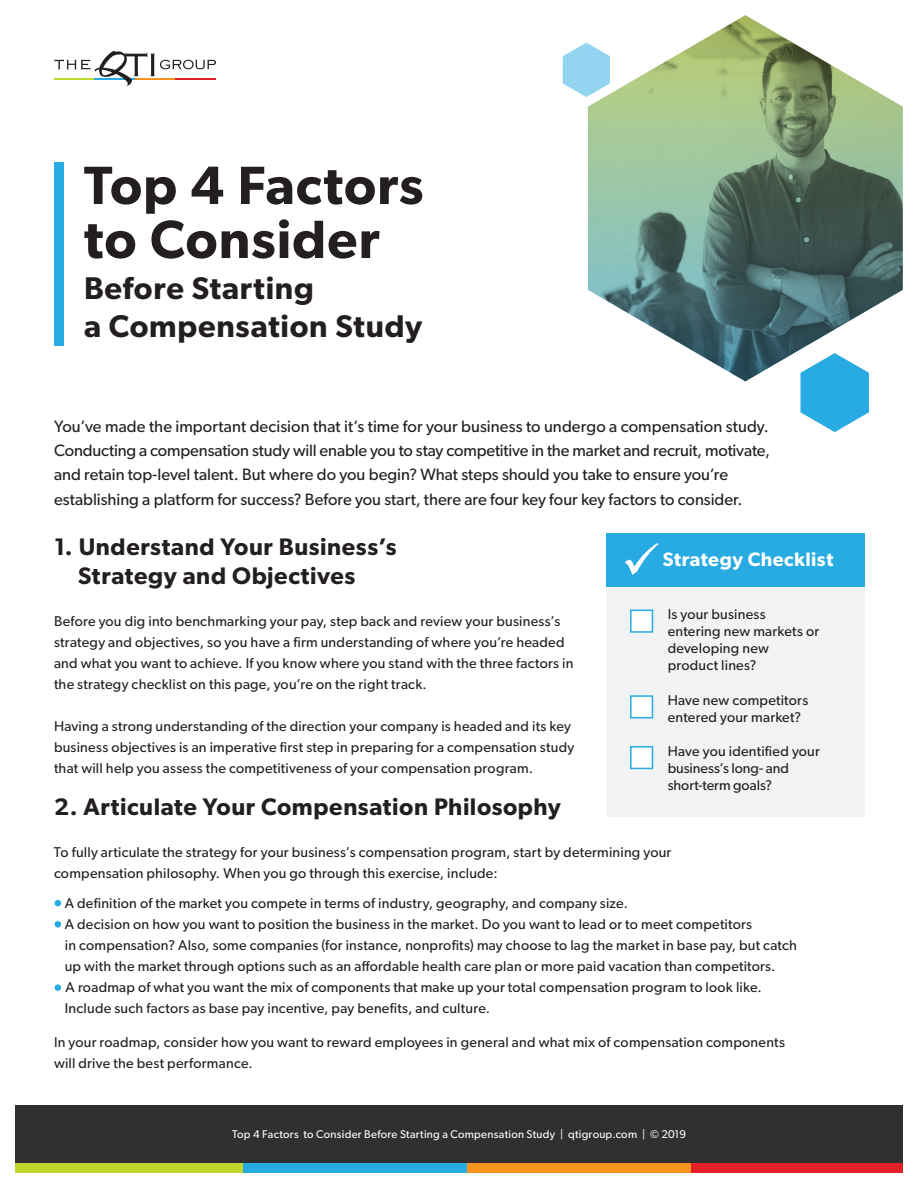
<style>
.page{position:relative;width:918px;height:1188px;background:#fff}
.page>*{position:absolute;margin:0;border:0;box-sizing:border-box;transform-origin:0 0}
.t1{font:600 54px/54px "Gibson";letter-spacing:.02em;color:#231f20}
.t2{font:600 31.5px/37.8px "Gibson";letter-spacing:.025em;color:#231f20}
.t3{font:600 24px/28.8px "Gibson";letter-spacing:.025em;color:#231f20}
.t4{font:600 19.5px "Gibson";letter-spacing:.025em;color:#fff}
.t5{font:16.5px/24px "Gibson";color:#231f20}
.t6{font:14.25px/21px "Gibson";letter-spacing:.015em;color:#231f20}
.t7{font:11.25px "Gibson";letter-spacing:.025em;color:#fff}
.s1{color:#27abe2}
</style>
<div class="page">
<svg style="left:588px;top:15px;width:315px;height:366px"></svg>
<svg style="left:54px;top:51px;width:162px;height:35px"></svg>
<div style="left:15px;top:1106px;width:888px;height:67px;background:#312f30"></div>
<div style="left:676px;top:1163px;width:227px;height:10px;background:#e12127"></div>
<div style="left:451px;top:1163px;width:240px;height:10px;background:#f79321"></div>
<div style="left:227px;top:1163px;width:240px;height:10px;background:#27abe2"></div>
<div style="left:15px;top:1163px;width:227px;height:10px;background:#c1d730"></div>
<svg style="left:800px;top:353px;width:69px;height:79px"></svg>
<svg style="left:563px;top:43px;width:47px;height:54px"></svg>
<div style="left:54px;top:162px;width:10px;height:183px;background:#27abe2"></div>
<div style="left:606px;top:533px;width:259px;height:283px;background:#f2f3f4"></div>
<div style="left:606px;top:533px;width:259px;height:53px;background:#27abe2"></div>
<svg style="left:625px;top:543px;width:34px;height:32px"></svg>
<div style="left:630px;top:610px;width:23px;height:23px;background:#fff;border:2px solid #27abe2"></div>
<div style="left:630px;top:695px;width:23px;height:23px;background:#fff;border:2px solid #27abe2"></div>
<div style="left:630px;top:746px;width:23px;height:23px;background:#fff;border:2px solid #27abe2"></div>
<svg style="left:54px;top:899px;width:7px;height:8px"></svg>
<svg style="left:54px;top:920px;width:7px;height:8px"></svg>
<svg style="left:54px;top:984px;width:7px;height:8px"></svg>
<h1 class="t1" style="left:84px;top:157px;width:341px">Top 4 Factors to Consider</h1>
<h2 class="t2" style="left:84px;top:269px;width:340px">Before Starting<br>a Compensation Study</h2>
<p class="t5" style="left:54px;top:415px;width:718px">You’ve made the important decision that it’s time for your business to undergo a compensation study.<br>Conducting a compensation study will enable you to stay competitive in the market and recruit, motivate, and retain top-level talent. But where do you begin? What steps should you take to ensure you’re establishing a platform for success? Before you start, there are four key four key factors to consider.</p>
<h3 class="t3" style="left:78px;top:532px;width:320px;text-indent:-24px">1. Understand Your Business’s<br>Strategy and Objectives</h3>
<p class="t6" style="left:54px;top:610px;width:521px">Before you dig into benchmarking your pay, step back and review your business’s strategy and objectives, so you have a firm understanding of where you’re headed and what you want to achieve. If you know where you stand with the three factors in the strategy checklist on this page, you’re on the right track.</p>
<p class="t6" style="left:54px;top:715px;width:522px">Having a strong understanding of the direction your company is headed and its key business objectives is an imperative first step in preparing for a compensation study that will help you assess the competitiveness of your compensation program.</p>
<h3 class="t3" style="left:54px;top:792px;width:508px">2. Articulate Your Compensation Philosophy</h3>
<h3 class="t4" style="left:663px;top:547px;width:172px">Strategy Checklist</h3>
<p class="t6" style="left:668px;top:606px;width:153px;line-height:17.1px">Is your business entering new markets or developing new product lines?</p>
<p class="t6" style="left:668px;top:691px;width:142px;line-height:17.1px">Have new competitors entered your market?</p>
<p class="t6" style="left:668px;top:742px;width:154px;line-height:17.1px">Have you identified your business’s long- and short-term goals?</p>
<p class="t6" style="left:54px;top:841px;width:619px">To fully articulate the strategy for your business’s compensation program, start by determining your compensation philosophy. When you go through this exercise, include:</p>
<p class="t6" style="left:54px;top:893px;width:575px"><span class="s1">•</span> A definition of the market you compete in terms of industry, geography, and company size.</p>
<p class="t6" style="left:65px;top:914px;width:734px;text-indent:-11px"><span class="s1">•</span> A decision on how you want to position the business in the market. Do you want to lead or to meet competitors<br>in compensation? Also, some companies (for instance, nonprofits) may choose to lag the market in base pay, but catch up with the market through options such as an affordable health care plan or more paid vacation than competitors.<br>A roadmap of what you want the mix of components that make up your total compensation program to look like.<br>Include such factors as base pay incentive, pay benefits, and culture.</p>
<p class="t6" style="left:54px;top:1032px;width:733px">In your roadmap, consider how you want to reward employees in general and what mix of compensation components will drive the best performance.</p>
<p class="t7" style="left:232px;top:1127px;width:455px">Top 4 Factors to Consider Before Starting a Compensation Study | qtigroup.com | © 2019</p>
</div>
